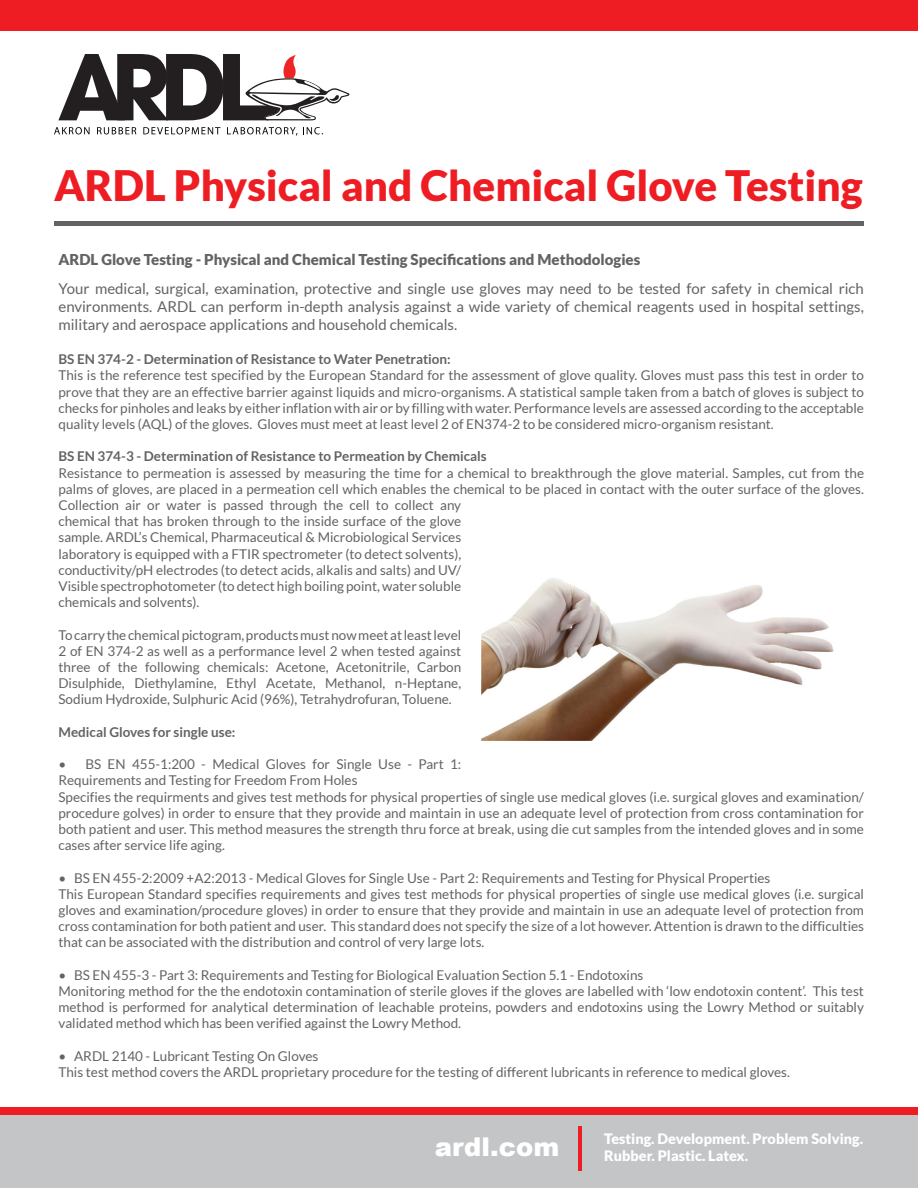
<style>
.page{position:relative;width:918px;height:1188px;background:#fff}
.page>*{position:absolute;margin:0;border:0;box-sizing:border-box;transform-origin:0 0}
.t1{font:900 42px "Lato";color:#ee1d23}
.t2{font:900 25.95px "Arial";color:#fff}
.t3{font:15px/18px "Lato";color:#636366;text-align:justify}
.t4{font:900 15px "Lato";color:#636366}
.t5{font:900 14.4px/17.2px "Lato";color:#fff}
.t6{font:13.5px/16.2px "Lato";color:#636366}
.t7{font:700 13.5px "Lato";color:#636366}
</style>
<div class="page">
<div style="left:0;top:1109px;width:918px;height:79px;background:#c4c5c7"></div>
<hr style="left:578px;top:1126px;width:3px;height:45px;background:#ee1d23">
<div style="left:0;top:1107px;width:918px;height:8px;background:#ee1d23"></div>
<div style="left:0;top:0;width:918px;height:31px;background:#ee1d23"></div>
<svg style="left:54px;top:127px;width:36px;height:7px"></svg>
<svg style="left:97px;top:127px;width:39px;height:7px"></svg>
<svg style="left:143px;top:127px;width:77px;height:7px"></svg>
<svg style="left:227px;top:127px;width:96px;height:9px"></svg>
<svg style="left:58px;top:54px;width:292px;height:67px"></svg>
<hr style="left:54px;top:221px;width:810px;height:4px;background:#636366">
<img style="left:482px;top:578px;width:352px;height:162px">
<h1 class="t1" style="left:54px;top:161px;width:810px">ARDL Physical and Chemical Glove Testing</h1>
<p class="t4" style="left:58px;top:251px;width:583px">ARDL Glove Testing - Physical and Chemical Testing Specifications and Methodologies</p>
<p class="t3" style="left:58px;top:280px;width:807px">Your medical, surgical, examination, protective and single use gloves may need to be tested for safety in chemical rich environments. ARDL can perform in-depth analysis against a wide variety of chemical reagents used in hospital settings, military and aerospace applications and household chemicals.</p>
<p class="t7" style="left:58px;top:352px;width:394px">BS EN 374-2 - Determination of Resistance to Water Penetration:</p>
<p class="t6" style="left:58px;top:367px;width:807px;text-align:justify">This is the reference test specified by the European Standard for the assessment of glove quality. Gloves must pass this test in order to prove that they are an effective barrier against liquids and micro-organisms. A statistical sample taken from a batch of gloves is subject to checks for pinholes and leaks by either inflation with air or by filling with water. Performance levels are assessed according to the acceptable quality levels (AQL) of the gloves. Gloves must meet at least level 2 of EN374-2 to be considered micro-organism resistant.</p>
<p class="t7" style="left:58px;top:449px;width:430px">BS EN 374-3 - Determination of Resistance to Permeation by Chemicals</p>
<p class="t6" style="left:58px;top:465px;width:807px">Resistance to permeation is assessed by measuring the time for a chemical to breakthrough the glove material. Samples, cut from the palms of gloves, are placed in a permeation cell which enables the chemical to be placed in contact with the outer surface of the gloves.<br>Collection air or water is passed through the cell to collect any<br>chemical that has broken through to the inside surface of the glove<br>sample. ARDL’s Chemical, Pharmaceutical &amp; Microbiological Services<br>laboratory is equipped with a FTIR spectrometer (to detect solvents),<br>conductivity/pH electrodes (to detect acids, alkalis and salts) and UV/<br>Visible spectrophotometer (to detect high boiling point, water soluble<br>chemicals and solvents).</p>
<p class="t6" style="left:58px;top:627px;width:404px;text-align:justify">To carry the chemical pictogram, products must now meet at least level 2 of EN 374-2 as well as a performance level 2 when tested against three of the following chemicals: Acetone, Acetonitrile, Carbon Disulphide, Diethylamine, Ethyl Acetate, Methanol, n-Heptane, Sodium Hydroxide, Sulphuric Acid (96%), Tetrahydrofuran, Toluene.</p>
<p class="t7" style="left:58px;top:724px;width:178px">Medical Gloves for single use:</p>
<p class="t6" style="left:58px;top:756px;width:807px">• BS EN 455-1:200 - Medical Gloves for Single Use - Part 1:<br>Requirements and Testing for Freedom From Holes<br>Specifies the requirments and gives test methods for physical properties of single use medical gloves (i.e. surgical gloves and examination/ procedure golves) in order to ensure that they provide and maintain in use an adequate level of protection from cross contamination for both patient and user. This method measures the strength thru force at break, using die cut samples from the intended gloves and in some cases after service life aging.</p>
<p class="t6" style="left:58px;top:870px;width:807px">• BS EN 455-2:2009 +A2:2013 - Medical Gloves for Single Use - Part 2: Requirements and Testing for Physical Properties<br>This European Standard specifies requirements and gives test methods for physical properties of single use medical gloves (i.e. surgical gloves and examination/procedure gloves) in order to ensure that they provide and maintain in use an adequate level of protection from cross contamination for both patient and user. This standard does not specify the size of a lot however. Attention is drawn to the difficulties that can be associated with the distribution and control of very large lots.</p>
<p class="t6" style="left:58px;top:967px;width:807px">• BS EN 455-3 - Part 3: Requirements and Testing for Biological Evaluation Section 5.1 - Endotoxins<br>Monitoring method for the the endotoxin contamination of sterile gloves if the gloves are labelled with ‘low endotoxin content’. This test method is performed for analytical determination of leachable proteins, powders and endotoxins using the Lowry Method or suitably validated method which has been verified against the Lowry Method.</p>
<p class="t6" style="left:58px;top:1048px;width:733px">• ARDL 2140 - Lubricant Testing On Gloves<br>This test method covers the ARDL proprietary procedure for the testing of different lubricants in reference to medical gloves.</p>
<h2 class="t2" style="left:435px;top:1128px;width:126px">ardl.com</h2>
<p class="t5" style="left:604px;top:1129px;width:260px">Testing. Development. Problem Solving.<br>Rubber. Plastic. Latex.</p>
</div>
